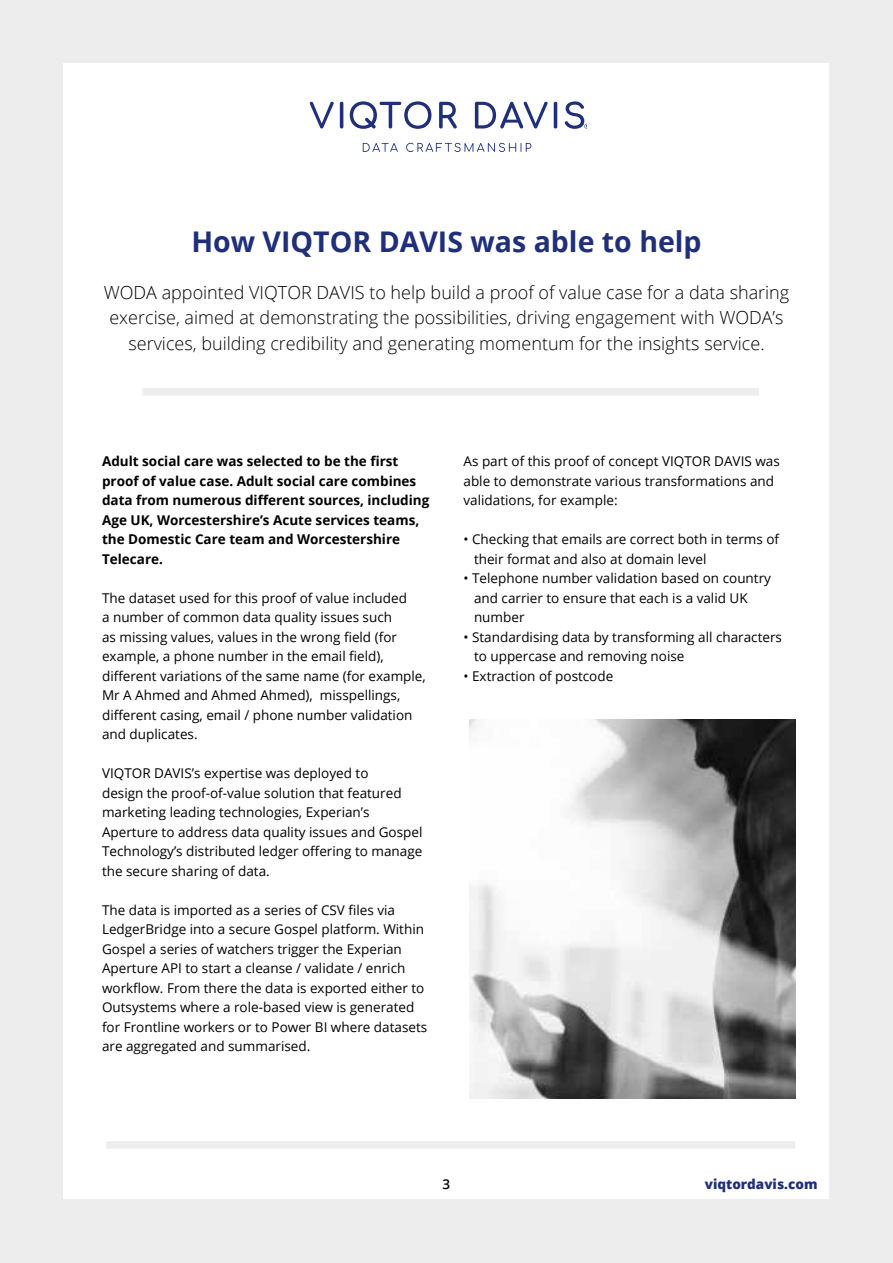
<style>
.page{position:relative;width:893px;height:1263px;background:#ededed}
.page>*{position:absolute;margin:0;border:0;box-sizing:border-box;transform-origin:0 0}
.t1{font:700 28.5px "Open Sans";color:#1f2f79}
.t2{font:300 18px/25.5px "Open Sans";color:#000;text-align:center}
.t3{font:13.5px/19.5px "Open Sans";color:#000}
.t4{font:700 13.5px/19.5px "Open Sans";color:#000}
.t5{font:800 13.5px "Open Sans";color:#1f2f79}
.t6{font:600 13.5px "Open Sans";color:#000}
</style>
<div class="page">
<div style="left:64px;top:64px;width:765px;height:1135px;background:#fff"></div>
<div style="left:106px;top:1141px;width:689px;height:8px;background:#ededed"></div>
<svg style="left:310px;top:102px;width:24px;height:26px"></svg>
<svg style="left:340px;top:102px;width:3px;height:26px"></svg>
<svg style="left:350px;top:101px;width:81px;height:28px"></svg>
<svg style="left:439px;top:102px;width:18px;height:26px"></svg>
<svg style="left:475px;top:102px;width:73px;height:26px"></svg>
<svg style="left:554px;top:102px;width:3px;height:26px"></svg>
<svg style="left:363px;top:143px;width:35px;height:9px"></svg>
<svg style="left:406px;top:143px;width:125px;height:9px"></svg>
<svg style="left:565px;top:101px;width:21px;height:28px"></svg>
<img style="left:470px;top:720px;width:326px;height:378px">
<div style="left:142px;top:388px;width:617px;height:8px;background:#ededed"></div>
<h1 class="t1" style="left:191px;top:221px;width:512px">How VIQTOR DAVIS was able to help</h1>
<p class="t2" style="left:104px;top:279px;width:687px">WODA appointed VIQTOR DAVIS to help build a proof of value case for a data sharing exercise, aimed at demonstrating the possibilities, driving engagement with WODA’s services, building credibility and generating momentum for the insights service.</p>
<p class="t4" style="left:102px;top:451px;width:329px">Adult social care was selected to be the first proof of value case. Adult social care combines data from numerous different sources, including Age UK, Worcestershire’s Acute services teams, the Domestic Care team and Worcestershire Telecare.</p>
<p class="t3" style="left:102px;top:588px;width:325px">The dataset used for this proof of value included<br>a number of common data quality issues such<br>as missing values, values in the wrong field (for example, a phone number in the email field), different variations of the same name (for example, Mr A Ahmed and Ahmed Ahmed), misspellings, different casing, email / phone number validation and duplicates.</p>
<p class="t3" style="left:102px;top:763px;width:322px">VIQTOR DAVIS’s expertise was deployed to<br>design the proof-of-value solution that featured marketing leading technologies, Experian’s Aperture to address data quality issues and Gospel Technology’s distributed ledger offering to manage the secure sharing of data.</p>
<p class="t3" style="left:102px;top:900px;width:327px">The data is imported as a series of CSV files via LedgerBridge into a secure Gospel platform. Within Gospel a series of watchers trigger the Experian Aperture API to start a cleanse / validate / enrich workflow. From there the data is exported either to Outsystems where a role-based view is generated for Frontline workers or to Power BI where datasets are aggregated and summarised.</p>
<p class="t3" style="left:463px;top:451px;width:318px">As part of this proof of concept VIQTOR DAVIS was able to demonstrate various transformations and validations, for example:</p>
<p class="t3" style="left:474px;top:529px;width:307px;text-indent:-11px">• Checking that emails are correct both in terms of their format and also at domain level</p>
<p class="t3" style="left:474px;top:568px;width:298px;text-indent:-11px">• Telephone number validation based on country and carrier to ensure that each is a valid UK number</p>
<p class="t3" style="left:474px;top:626px;width:309px;text-indent:-11px">• Standardising data by transforming all characters to uppercase and removing noise</p>
<p class="t3" style="left:463px;top:665px;width:151px">• Extraction of postcode</p>
<p class="t6" style="left:443px;top:1174px;width:9px">3</p>
<p class="t5" style="left:705px;top:1173px;width:114px">viqtordavis.com</p>
</div>
